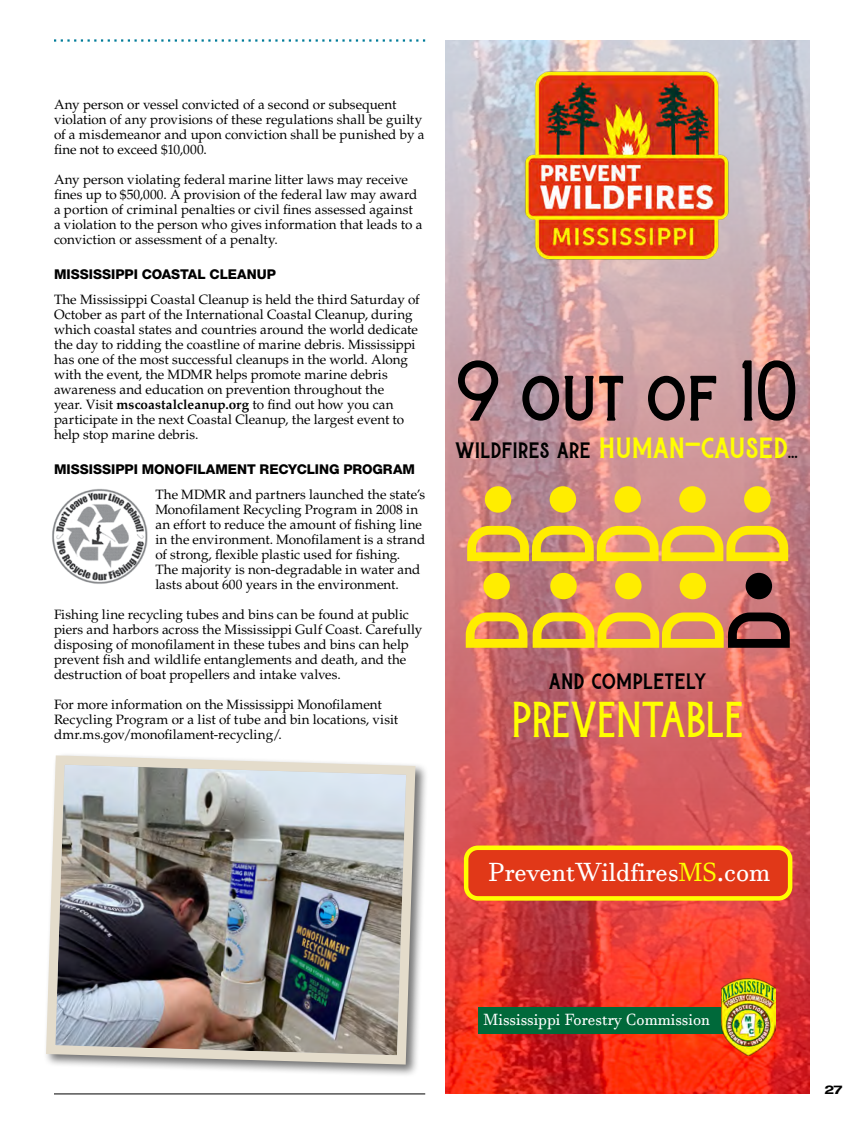
<style>
.page{position:relative;width:864px;height:1134px;background:#fff}
.page>*{position:absolute;margin:0;border:0;box-sizing:border-box;transform-origin:0 0}
.t1{font:69px "Badhorse";color:#000}
.t2{font:40.5px "Badhorse";color:#ff0}
.t3{font:25.8px "Javanese Text";color:#fff}
.t4{font:24px "Badhorse";color:#000}
.t5{font:15.9px "Javanese Text";color:#fff}
.t6{font:13.5px/15px "Palatino LT Std";color:#000}
.t7{font:800 13.5px "Helvetica Neue LT Std";color:#000}
.t8{font:700 expanded 12px "Helvetica Neue LT Std";color:#000}
.s1{font-weight:700}
.s2{font-size:31.5px;color:#ff0}
.s3{font-size:26.85px}
.s4{color:#ff0}
</style>
<div class="page">
<svg style="left:54px;top:39px;width:371px;height:3px"></svg>
<img style="left:446px;top:40px;width:364px;height:1054px">
<div style="left:478px;top:1007px;width:256px;height:27px;background:#00693a"></div>
<img style="left:722px;top:978px;width:53px;height:78px">
<div style="left:466px;top:848px;width:324px;height:50px;background:#e13818;border-radius:12px"></div>
<div style="left:464px;top:846px;width:328px;height:55px;border:4px solid #ff0;border-radius:12px"></div>
<div style="left:746px;top:573px;width:26px;height:26px;background:#000;border-radius:50%"></div>
<div style="left:680px;top:573px;width:26px;height:26px;background:#ffed00;border-radius:50%"></div>
<div style="left:744px;top:486px;width:27px;height:27px;background:#ffed00;border-radius:50%"></div>
<div style="left:485px;top:486px;width:26px;height:27px;background:#ffed00;border-radius:50%"></div>
<div style="left:550px;top:486px;width:26px;height:27px;background:#ffed00;border-radius:50%"></div>
<div style="left:615px;top:573px;width:27px;height:26px;background:#ffed00;border-radius:50%"></div>
<svg style="left:533px;top:613px;width:257px;height:35px;background:#c79835"></svg>
<div style="left:550px;top:573px;width:27px;height:26px;background:#ffed00;border-radius:50%"></div>
<div style="left:614px;top:486px;width:27px;height:27px;background:#ffed00;border-radius:50%"></div>
<svg style="left:467px;top:526px;width:321px;height:35px;background:#e8be3c"></svg>
<div style="left:679px;top:486px;width:27px;height:27px;background:#ffed00;border-radius:50%"></div>
<svg style="left:466px;top:613px;width:61px;height:35px;background:#eab92f"></svg>
<div style="left:483px;top:573px;width:27px;height:26px;background:#ffed00;border-radius:50%"></div>
<img style="left:519px;top:51px;width:216px;height:228px">
<img style="left:52px;top:489px;width:95px;height:95px">
<div style="left:43px;top:753px;width:386px;height:325px;background:#000;opacity:.55"></div>
<img style="left:43px;top:753px;width:377px;height:316px">
<hr style="left:54px;top:1094px;width:371px;height:1px;background:#000">
<p class="t6" style="left:54px;top:97px;width:372px">Any person or vessel convicted of a second or subsequent violation of any provisions of these regulations shall be guilty of a misdemeanor and upon conviction shall be punished by a fine not to exceed $10,000.</p>
<p class="t6" style="left:54px;top:172px;width:370px">Any person violating federal marine litter laws may receive fines up to $50,000. A provision of the federal law may award a portion of criminal penalties or civil fines assessed against a violation to the person who gives information that leads to a conviction or assessment of a penalty.</p>
<p class="t7" style="left:54px;top:266px;width:223px">MISSISSIPPI COASTAL CLEANUP</p>
<p class="t6" style="left:54px;top:292px;width:367px">The Mississippi Coastal Cleanup is held the third Saturday of October as part of the International Coastal Cleanup, during which coastal states and countries around the world dedicate the day to ridding the coastline of marine debris. Mississippi has one of the most successful cleanups in the world. Along with the event, the MDMR helps promote marine debris awareness and education on prevention throughout the<br>year. Visit <span class="s1">mscoastalcleanup.org</span> to find out how you can participate in the next Coastal Cleanup, the largest event to help stop marine debris.</p>
<p class="t7" style="left:54px;top:461px;width:363px">MISSISSIPPI MONOFILAMENT RECYCLING PROGRAM</p>
<p class="t6" style="left:155px;top:487px;width:271px">The MDMR and partners launched the state’s Monofilament Recycling Program in 2008 in an effort to reduce the amount of fishing line in the environment. Monofilament is a strand of strong, flexible plastic used for fishing.<br>The majority is non-degradable in water and lasts about 600 years in the environment.</p>
<p class="t6" style="left:54px;top:607px;width:370px">Fishing line recycling tubes and bins can be found at public piers and harbors across the Mississippi Gulf Coast. Carefully disposing of monofilament in these tubes and bins can help prevent fish and wildlife entanglements and death, and the destruction of boat propellers and intake valves.</p>
<p class="t6" style="left:54px;top:697px;width:346px">For more information on the Mississippi Monofilament<br>Recycling Program or a list of tube and bin locations, visit dmr.ms.gov/monofilament-recycling/.</p>
<h1 class="t1" style="left:456px;top:348px;width:343px">9 out of 10</h1>
<h3 class="t4" style="left:455px;top:433px;width:344px">wildfires are <span class="s2">human-caused</span><span class="s3">...</span></h3>
<h3 class="t4" style="left:549px;top:663px;width:159px">and completely</h3>
<h2 class="t2" style="left:512px;top:695px;width:234px">PREVENTABLE</h2>
<h3 class="t3" style="left:489px;top:857px;width:283px">PreventWildfires<span class="s4">MS</span>.com</h3>
<p class="t5" style="left:484px;top:1010px;width:228px">Mississippi Forestry Commission</p>
<p class="t8" style="left:824px;top:1082px;width:20px">27</p>
</div>
